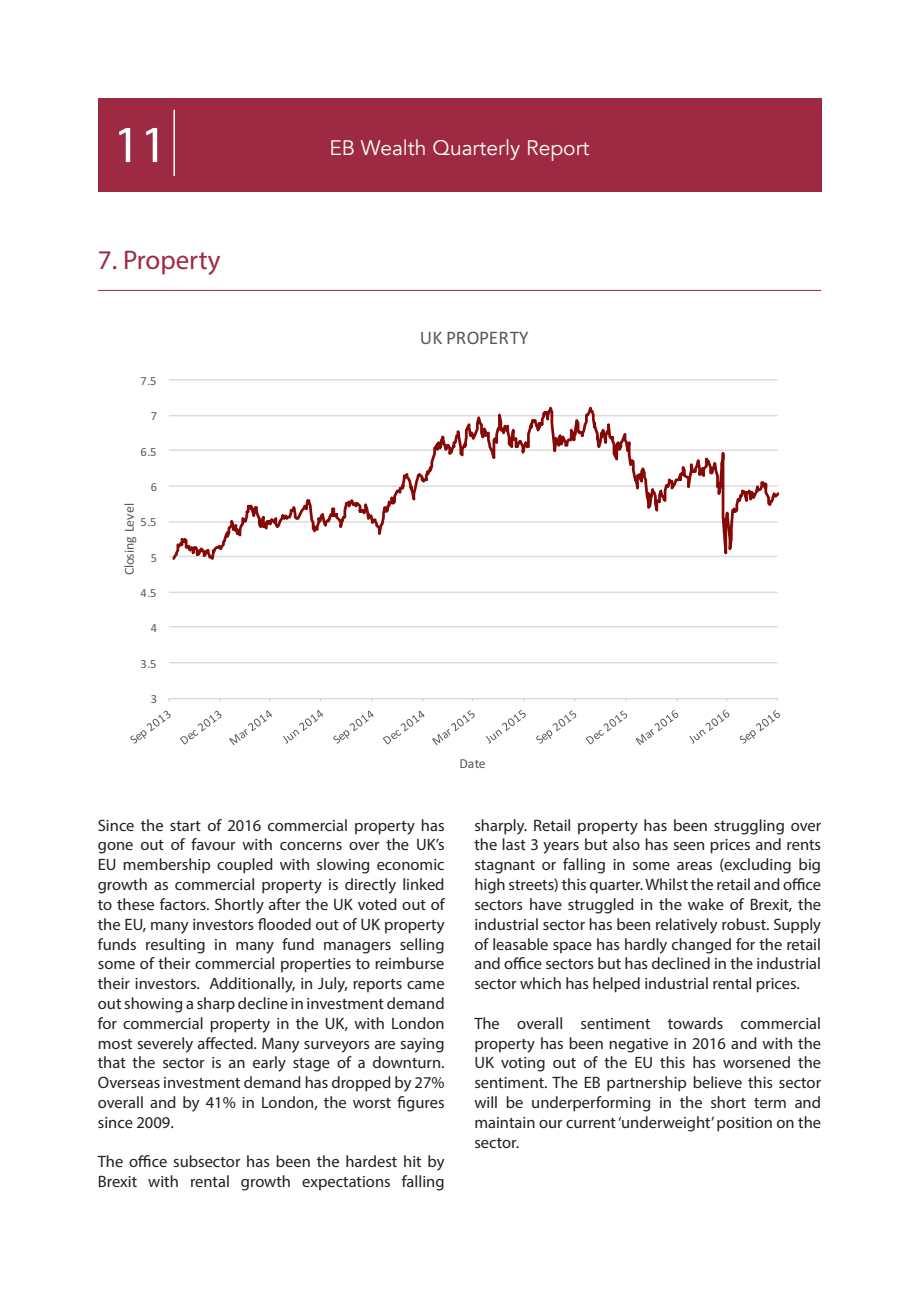
<style>
.page{position:relative;width:919px;height:1289px;background:#fff}
.page>*{position:absolute;margin:0;border:0;box-sizing:border-box;transform-origin:0 0}
.t1{font:52.5px "Myriad Pro";color:#fff}
.t2{font:27px "Myriad Pro";color:#9e2943}
.t3{font:21px "Avenir";color:#fff}
.t4{font:19.35px "Calibri";letter-spacing:.005em;color:#595959}
.t5{font:16.5px/19.8px "Myriad Pro";color:#231f20;text-align:justify}
.t6{font:13.8px "Calibri";letter-spacing:-.02em;color:#595959}
.t7{font:12.45px "Calibri";color:#595959}
</style>
<div class="page">
<div style="left:98px;top:98px;width:723px;height:93px;background:#9e2943"></div>
<hr style="left:173px;top:110px;width:2px;height:66px;background:#fff">
<hr style="left:98px;top:290px;width:723px;height:1px;background:#9e2943">
<svg style="left:130px;top:379px;width:650px;height:367px"></svg>
<h1 class="t1" style="left:113px;top:112px;width:55px">11</h1>
<p class="t3" style="left:329px;top:135px;width:262px">EB Wealth Quarterly Report</p>
<p class="t2" style="left:98px;top:243px;width:124px">7. Property</p>
<p class="t7" style="left:140px;top:372px;width:17px">7.5</p>
<p class="t7" style="left:151px;top:407px;width:8px">7</p>
<p class="t7" style="left:140px;top:443px;width:17px">6.5</p>
<p class="t7" style="left:151px;top:478px;width:8px">6</p>
<p class="t6" style="left:119px;top:575px;width:74px;rotate:-90deg">Closing Level</p>
<p class="t7" style="left:140px;top:513px;width:17px">5.5</p>
<p class="t7" style="left:151px;top:549px;width:8px">5</p>
<p class="t7" style="left:140px;top:584px;width:17px">4.5</p>
<p class="t7" style="left:151px;top:619px;width:8px">4</p>
<p class="t7" style="left:140px;top:654px;width:17px">3.5</p>
<p class="t7" style="left:151px;top:690px;width:8px">3</p>
<p class="t4" style="left:420px;top:324px;width:110px">UK PROPERTY</p>
<p class="t6" style="left:459px;top:753px;width:28px">Date</p>
<p class="t5" style="left:98px;top:815px;width:348px">Since the start of 2016 commercial property has gone out of favour with concerns over the UK’s EU membership coupled with slowing economic growth as commercial property is directly linked to these factors. Shortly after the UK voted out of the EU, many investors flooded out of UK property funds resulting in many fund managers selling some of their commercial properties to reimburse their investors. Additionally, in July, reports came out showing a sharp decline in investment demand for commercial property in the UK, with London most severely affected. Many surveyors are saying that the sector is an early stage of a downturn.<br>Overseas investment demand has dropped by 27% overall and by 41% in London, the worst figures since 2009.</p>
<p class="t5" style="left:98px;top:1151px;width:348px">The office subsector has been the hardest hit by<br>Brexit with rental growth expectations falling</p>
<p class="t5" style="left:474px;top:815px;width:348px">sharply. Retail property has been struggling over the last 3 years but also has seen prices and rents stagnant or falling in some areas (excluding big high streets) this quarter. Whilst the retail and office sectors have struggled in the wake of Brexit, the industrial sector has been relatively robust. Supply of leasable space has hardly changed for the retail and office sectors but has declined in the industrial sector which has helped industrial rental prices.</p>
<p class="t5" style="left:474px;top:1013px;width:348px">The overall sentiment towards commercial property has been negative in 2016 and with the UK voting out of the EU this has worsened the sentiment. The EB partnership believe this sector will be underperforming in the short term and maintain our current ‘underweight’ position on the sector.</p>
</div>
